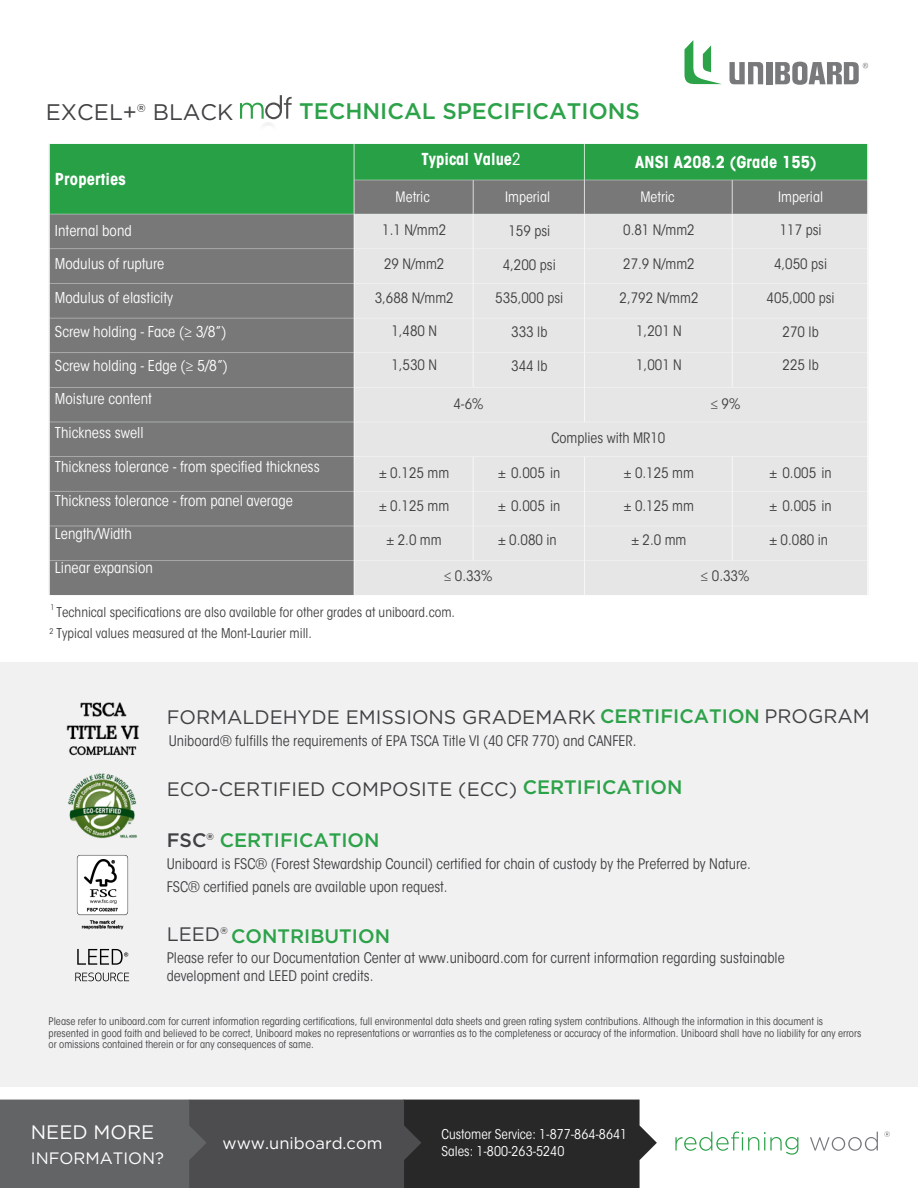
<style>
.page{position:relative;width:918px;height:1188px;background:#fff}
.page>*{position:absolute;margin:0;border:0;box-sizing:border-box;transform-origin:0 0}
.t1{font:500 22.5px "Gotham";color:#2ca249}
.t2{font:22.5px "Gotham";color:#414042}
.t3{font:19.5px "Gotham";color:#414042}
.t4{font:500 19.5px "Gotham";color:#2ca249}
.t5{font:19.5px "Gotham";color:#fff}
.t6{font:700 condensed 16.5px "ITC Avant Garde Std";letter-spacing:.01em;color:#fff}
.t7{font:16.5px "Gotham";color:#fff}
.t8{font:condensed 15px "ITC Avant Garde Std";color:#fff}
.t9{font:condensed 14.7px/18px "ITC Avant Garde Std";color:#414042}
.t10{font:condensed 14.4px "ITC Avant Garde Std";color:#414042}
.t11{font:condensed 14.4px "ITC Avant Garde Std";color:#fff}
.t12{font:condensed 13.5px "ITC Avant Garde Std";color:#414042}
.t13{font:condensed 13.5px/16.8px "ITC Avant Garde Std";color:#fff}
.t14{font:condensed 10.5px/11.2px "ITC Avant Garde Std";color:#414042}
.t15{font:condensed 7.8px "ITC Avant Garde Std";color:#414042}
.s1{font-weight:400}
.s2{font-weight:500;color:#2ca249}
.s3{color:#414042}
.s4{font-weight:400;color:#414042}
</style>
<div class="page">
<div style="left:766px;top:62px;width:6px;height:22px;background:#78797b"></div>
<svg style="left:729px;top:62px;width:34px;height:22px"></svg>
<svg style="left:685px;top:40px;width:36px;height:44px"></svg>
<svg style="left:775px;top:62px;width:93px;height:23px"></svg>
<img style="left:264px;top:123px;width:9px;height:3px">
<svg style="left:240px;top:95px;width:52px;height:24px"></svg>
<img style="left:49px;top:143px;width:819px;height:452px">
<svg style="left:0;top:1100px;width:657px;height:88px;background:#4a4a4c"></svg>
<svg style="left:675px;top:1132px;width:123px;height:23px"></svg>
<svg style="left:810px;top:1132px;width:68px;height:19px"></svg>
<svg style="left:884px;top:1131px;width:6px;height:6px"></svg>
<div style="left:0;top:663px;width:918px;height:423px;background:#f1f1f2"></div>
<img style="left:66px;top:702px;width:73px;height:54px">
<img style="left:68px;top:773px;width:69px;height:65px">
<svg style="left:75px;top:973px;width:54px;height:8px"></svg>
<svg style="left:77px;top:949px;width:51px;height:16px"></svg>
<img style="left:76px;top:855px;width:53px;height:75px">
<h1 class="t2" style="left:46px;top:99px;width:189px">EXCEL+® BLACK</h1>
<p class="t1" style="left:299px;top:101px;width:342px">TECHNICAL SPECIFICATIONS</p>
<h1 class="t6" style="left:55px;top:173px;width:72px">Properties</h1>
<h6 class="t8" style="left:55px;top:225px;width:78px">Internal bond</h6>
<h6 class="t8" style="left:55px;top:258px;width:111px">Modulus of rupture</h6>
<h6 class="t8" style="left:55px;top:292px;width:120px">Modulus of elasticity</h6>
<h6 class="t8" style="left:55px;top:326px;width:173px">Screw holding - Face (≥ 3/8”)</h6>
<h6 class="t8" style="left:55px;top:360px;width:174px">Screw holding - Edge (≥ 5/8”)</h6>
<h6 class="t8" style="left:55px;top:393px;width:99px">Moisture content</h6>
<h6 class="t8" style="left:55px;top:427px;width:90px">Thickness swell</h6>
<h6 class="t8" style="left:55px;top:461px;width:266px">Thickness tolerance - from specified thickness</h6>
<h6 class="t8" style="left:55px;top:495px;width:240px">Thickness tolerance - from panel average</h6>
<h6 class="t8" style="left:55px;top:528px;width:78px">Length/Width</h6>
<h6 class="t8" style="left:55px;top:562px;width:100px">Linear expansion</h6>
<p class="t6" style="left:422px;top:153px;width:101px">Typical Value<span class="s1">2</span></p>
<h4 class="t6" style="left:635px;top:156px;width:183px">ANSI A208.2 (Grade 155)</h4>
<h5 class="t11" style="left:396px;top:191px;width:36px">Metric</h5>
<h5 class="t11" style="left:505px;top:191px;width:47px">Imperial</h5>
<h4 class="t11" style="left:640px;top:191px;width:36px">Metric</h4>
<h6 class="t11" style="left:778px;top:191px;width:47px">Imperial</h6>
<h6 class="t10" style="left:780px;top:225px;width:43px">117 psi</h6>
<h6 class="t10" style="left:774px;top:258px;width:55px">4,050 psi</h6>
<h6 class="t10" style="left:767px;top:292px;width:70px">405,000 psi</h6>
<h6 class="t10" style="left:783px;top:326px;width:38px">270 lb</h6>
<h6 class="t10" style="left:783px;top:360px;width:38px">225 lb</h6>
<h6 class="t10" style="left:382px;top:224px;width:65px">1.1 N/mm2</h6>
<h6 class="t10" style="left:384px;top:258px;width:62px">29 N/mm2</h6>
<h6 class="t10" style="left:375px;top:292px;width:80px">3,688 N/mm2</h6>
<h6 class="t10" style="left:391px;top:326px;width:47px">1,480 N</h6>
<h6 class="t10" style="left:391px;top:359px;width:47px">1,530 N</h6>
<h6 class="t10" style="left:623px;top:224px;width:73px">0.81 N/mm2</h6>
<h6 class="t10" style="left:623px;top:258px;width:73px">27.9 N/mm2</h6>
<h6 class="t10" style="left:620px;top:292px;width:80px">2,792 N/mm2</h6>
<h6 class="t10" style="left:636px;top:326px;width:47px">1,201 N</h6>
<h6 class="t10" style="left:636px;top:359px;width:47px">1,001 N</h6>
<h6 class="t10" style="left:508px;top:225px;width:43px">159 psi</h6>
<h6 class="t10" style="left:503px;top:259px;width:55px">4,200 psi</h6>
<h6 class="t10" style="left:495px;top:293px;width:70px">535,000 psi</h6>
<h6 class="t10" style="left:511px;top:326px;width:38px">333 lb</h6>
<h6 class="t10" style="left:511px;top:360px;width:38px">344 lb</h6>
<h6 class="t10" style="left:453px;top:398px;width:32px">4-6%</h6>
<h6 class="t10" style="left:710px;top:398px;width:32px">≤ 9%</h6>
<h6 class="t10" style="left:551px;top:433px;width:116px">Complies with MR10</h6>
<h6 class="t10" style="left:379px;top:467px;width:72px">± 0.125 mm</h6>
<h6 class="t10" style="left:379px;top:501px;width:72px">± 0.125 mm</h6>
<h6 class="t10" style="left:387px;top:535px;width:57px">± 2.0 mm</h6>
<h6 class="t10" style="left:498px;top:467px;width:64px">± 0.005 in</h6>
<h6 class="t10" style="left:498px;top:501px;width:64px">± 0.005 in</h6>
<h6 class="t10" style="left:498px;top:535px;width:60px">± 0.080 in</h6>
<h6 class="t10" style="left:624px;top:467px;width:72px">± 0.125 mm</h6>
<h6 class="t10" style="left:624px;top:501px;width:72px">± 0.125 mm</h6>
<h6 class="t10" style="left:631px;top:535px;width:57px">± 2.0 mm</h6>
<h6 class="t10" style="left:444px;top:571px;width:50px">≤ 0.33%</h6>
<h6 class="t10" style="left:701px;top:571px;width:50px">≤ 0.33%</h6>
<h6 class="t10" style="left:769px;top:467px;width:64px">± 0.005 in</h6>
<h6 class="t10" style="left:769px;top:501px;width:64px">± 0.005 in</h6>
<h6 class="t10" style="left:769px;top:535px;width:60px">± 0.080 in</h6>
<h6 class="t15" style="left:51px;top:604px;width:6px">1</h6>
<h6 class="t12" style="left:57px;top:607px;width:400px">Technical specifications are also available for other grades at uniboard.com.</h6>
<p class="t15" style="left:49px;top:628px;width:6px">2</p>
<h6 class="t12" style="left:57px;top:628px;width:257px">Typical values measured at the Mont-Laurier mill.</h6>
<h2 class="t3" style="left:167px;top:705px;width:705px">FORMALDEHYDE EMISSIONS GRADEMARK <span class="s2">CERTIFICATION</span> PROGRAM</h2>
<h2 class="t9" style="left:169px;top:734px;width:469px">Uniboard® fulfills the requirements of EPA TSCA Title VI (40 CFR 770) and CANFER.</h2>
<p class="t3" style="left:167px;top:777px;width:517px">ECO-CERTIFIED COMPOSITE (ECC) <span class="s2">CERTIFICATION</span></p>
<p class="t4" style="left:167px;top:831px;width:214px"><span class="s3">FSC®</span> CERTIFICATION</p>
<h6 class="t9" style="left:167px;top:857px;width:586px">Uniboard is FSC® (Forest Stewardship Council) certified for chain of custody by the Preferred by Nature.</h6>
<h6 class="t9" style="left:167px;top:880px;width:283px">FSC® certified panels are available upon request.</h6>
<p class="t4" style="left:167px;top:928px;width:225px"><span class="s4">LEED®</span> CONTRIBUTION</p>
<h2 class="t9" style="left:167px;top:950px;width:620px">Please refer to our Documentation Center at www.uniboard.com for current information regarding sustainable development and LEED point credits.</h2>
<h2 class="t14" style="left:49px;top:1017px;width:814px">Please refer to uniboard.com for current information regarding certifications, full environmental data sheets and green rating system contributions. Although the information in this document is presented in good faith and believed to be correct, Uniboard makes no representations or warranties as to the completeness or accuracy of the information. Uniboard shall have no liability for any errors or omissions contained therein or for any consequences of same.</h2>
<p class="t5" style="left:31px;top:1120px;width:125px">NEED MORE</p>
<p class="t7" style="left:31px;top:1148px;width:135px">INFORMATION?</p>
<h6 class="t7" style="left:223px;top:1133px;width:161px">www.uniboard.com</h6>
<h6 class="t13" style="left:442px;top:1128px;width:187px">Customer Service: 1-877-864-8641<br>Sales: 1-800-263-5240</h6>
</div>
